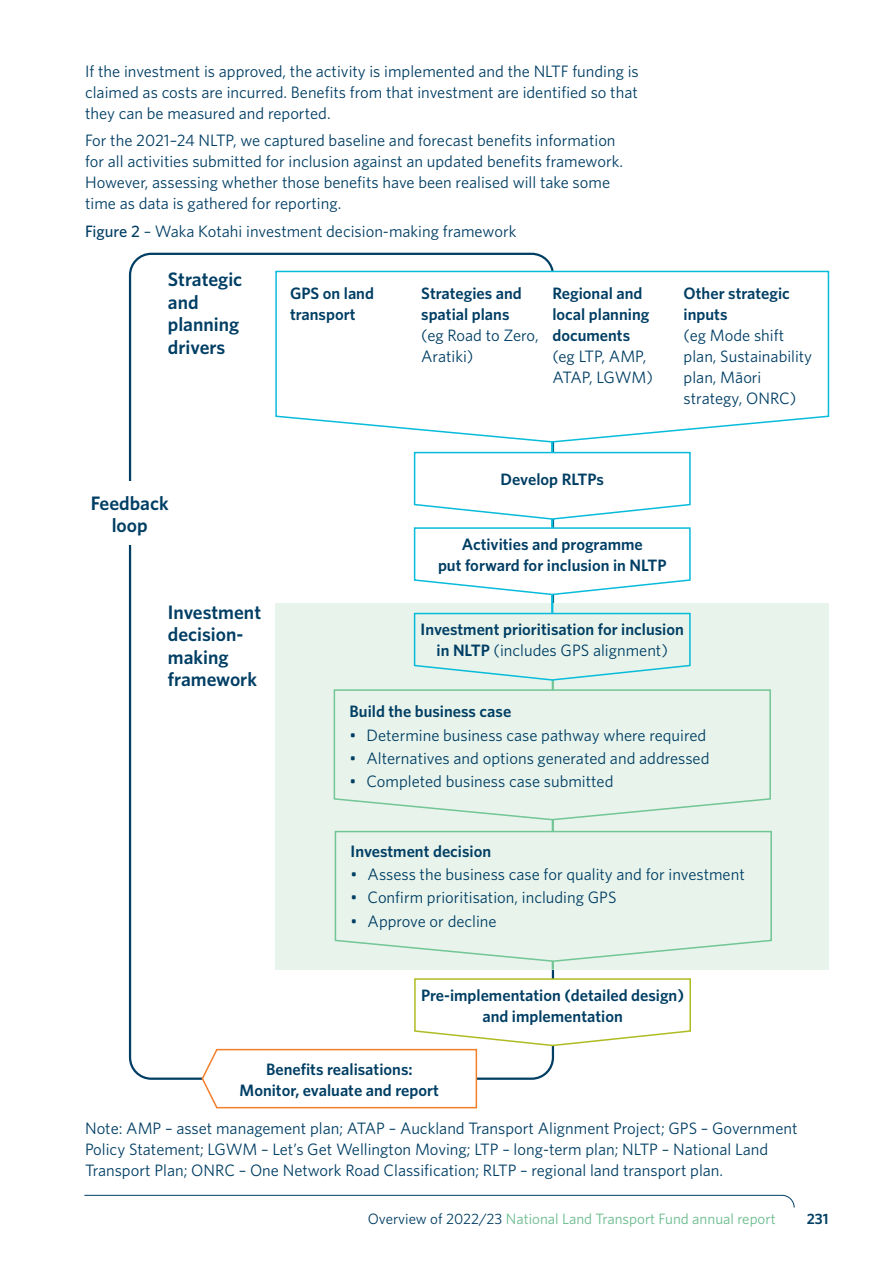
<style>
.page{position:relative;width:893px;height:1263px;background:#fff}
.page>*{position:absolute;margin:0;border:0;box-sizing:border-box;transform-origin:0 0}
.body{font:600 19.5px/22.5px "Whitney";color:#003e64}
.body-2{font:16.5px/21px "Whitney";color:#003e64}
.t1{font:600 16.5px/21px "Whitney";color:#003e64}
.t2{font:15px "Whitney";color:#69bb8c}
.t3{font:600 15px "Whitney";color:#003e64}
.s1{font-weight:500}
.s2{font-weight:400}
.s3{color:#003e64}
</style>
<div class="page">
<svg style="left:275px;top:270px;width:555px;height:173px"></svg>
<svg style="left:201px;top:977px;width:490px;height:132px"></svg>
<div style="left:275px;top:603px;width:554px;height:366px;background:#e8f4eb"></div>
<hr style="left:551px;top:441px;width:2px;height:226px;background:#07bbda">
<hr style="left:552px;top:672px;width:2px;height:297px;background:#72c594">
<svg style="left:413px;top:451px;width:278px;height:69px"></svg>
<svg style="left:413px;top:526px;width:278px;height:70px"></svg>
<svg style="left:413px;top:612px;width:278px;height:69px"></svg>
<svg style="left:333px;top:688px;width:438px;height:133px"></svg>
<svg style="left:334px;top:830px;width:438px;height:133px"></svg>
<svg style="left:84px;top:1194px;width:711px;height:14px"></svg>
<p class="body-2" style="left:85px;top:60px;width:555px;text-align:justify">If the investment is approved, the activity is implemented and the NLTF funding is claimed as costs are incurred. Benefits from that investment are identified so that they can be measured and reported.</p>
<p class="body-2" style="left:85px;top:130px;width:539px">For the 2021–24 NLTP, we captured baseline and forecast benefits information for all activities submitted for inclusion against an updated benefits framework.<br>However, assessing whether those benefits have been realised will take some time as data is gathered for reporting.</p>
<p class="body-2" style="left:85px;top:220px;width:433px"><span class="s1">Figure 2</span> – Waka Kotahi investment decision-making framework</p>
<p class="body" style="left:168px;top:268px;width:76px">Strategic and planning drivers</p>
<p class="t1" style="left:290px;top:282px;width:86px">GPS on land transport</p>
<p class="t1" style="left:421px;top:282px;width:102px">Strategies and spatial plans</p>
<p class="body-2" style="left:421px;top:324px;width:119px">(eg Road to Zero,<br>Aratiki)</p>
<p class="t1" style="left:552px;top:282px;width:98px">Regional and local planning documents</p>
<p class="body-2" style="left:552px;top:345px;width:102px">(eg LTP, AMP,<br>ATAP, LGWM)</p>
<p class="t1" style="left:684px;top:282px;width:108px">Other strategic inputs</p>
<p class="body-2" style="left:684px;top:324px;width:130px">(eg Mode shift plan, Sustainability plan, Māori strategy, ONRC)</p>
<p class="body" style="left:91px;top:492px;width:79px;text-align:center">Feedback loop</p>
<p class="t1" style="left:501px;top:468px;width:105px">Develop RLTPs</p>
<p class="t1" style="left:438px;top:533px;width:230px;text-align:center">Activities and programme<br>put forward for inclusion in NLTP</p>
<p class="body" style="left:168px;top:600px;width:95px">Investment decision&shy;making framework</p>
<p class="t1" style="left:421px;top:619px;width:265px;text-align:center">Investment prioritisation for inclusion in NLTP <span class="s2">(includes GPS alignment)</span></p>
<p class="t1" style="left:350px;top:701px;width:163px">Build the business case</p>
<p class="body-2" style="left:350px;top:724px;width:358px">• Determine business case pathway where required</p>
<p class="body-2" style="left:350px;top:747px;width:361px">• Alternatives and options generated and addressed</p>
<p class="body-2" style="left:350px;top:770px;width:265px">• Completed business case submitted</p>
<p class="t1" style="left:351px;top:841px;width:142px">Investment decision</p>
<p class="body-2" style="left:351px;top:864px;width:396px">• Assess the business case for quality and for investment</p>
<p class="body-2" style="left:351px;top:887px;width:267px">• Confirm prioritisation, including GPS</p>
<p class="body-2" style="left:351px;top:910px;width:148px">• Approve or decline</p>
<p class="t1" style="left:421px;top:984px;width:265px;text-align:center">Pre-implementation (detailed design) and implementation</p>
<p class="t1" style="left:240px;top:1058px;width:201px;text-align:center">Benefits realisations:<br>Monitor, evaluate and report</p>
<p class="body-2" style="left:85px;top:1117px;width:714px">Note: AMP – asset management plan; ATAP – Auckland Transport Alignment Project; GPS – Government<br>Policy Statement; LGWM – Let’s Get Wellington Moving; LTP – long-term plan; NLTP – National Land<br>Transport Plan; ONRC – One Network Road Classification; RLTP – regional land transport plan.</p>
<p class="t2" style="left:368px;top:1209px;width:409px"><span class="s3">Overview of 2022/23</span> National Land Transport Fund annual report</p>
<p class="t3" style="left:807px;top:1208px;width:23px">231</p>
</div>
